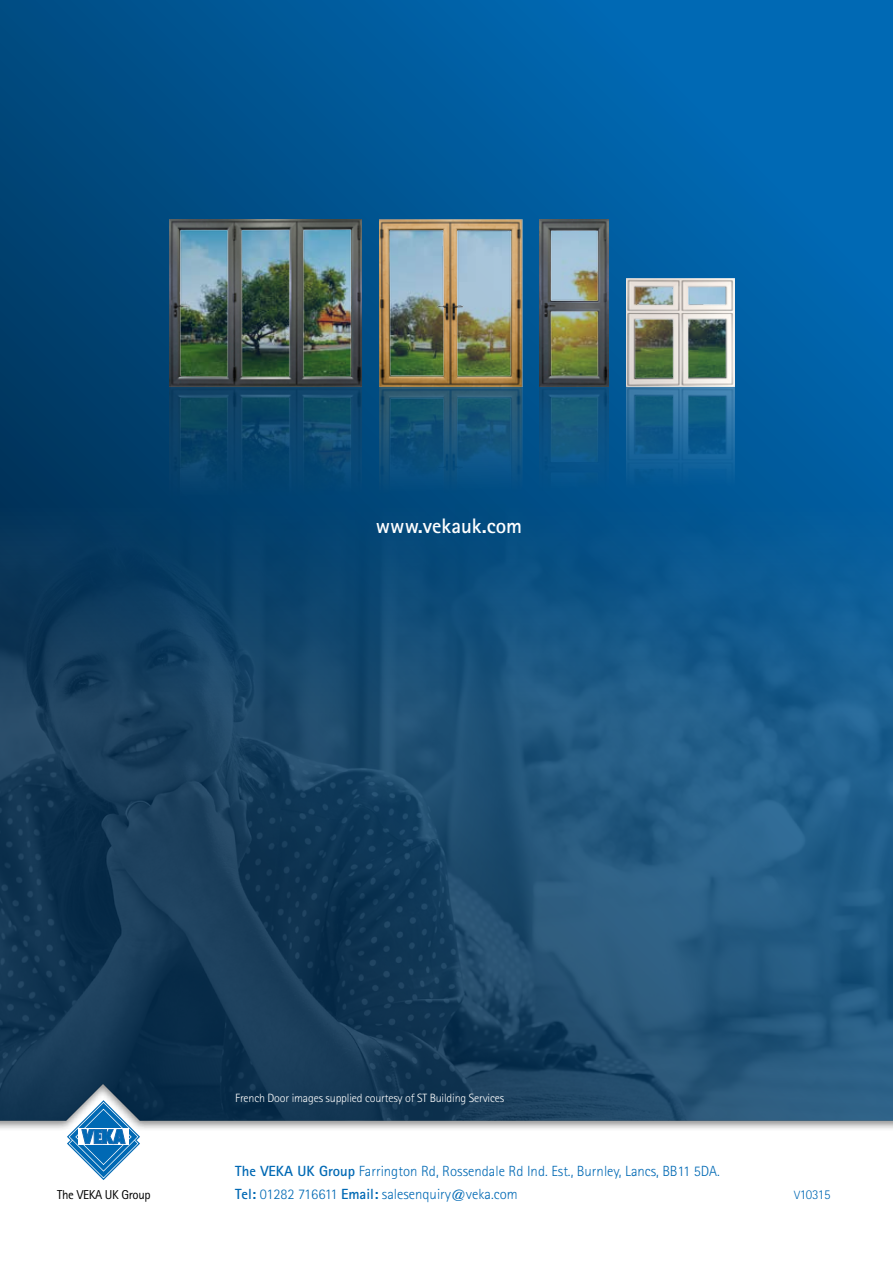
<style>
.page{position:relative;width:893px;height:1263px;background:#fff}
.page>*{position:absolute;margin:0;border:0;box-sizing:border-box;transform-origin:0 0}
.t1{font:700 21px "Rotis Sans Serif Std";color:#fff}
.t2{font:300 14.7px/22.8px "Rotis Sans Serif Std";color:#0069b4}
.t3{font:300 13.5px "Rotis Sans Serif Std";letter-spacing:-.035em;color:#0069b4}
.t4{font:12.9px "Rotis Sans Serif Std";letter-spacing:-.025em;color:#000}
.t5{font:300 12px "Rotis Sans Serif Std";letter-spacing:-.015em;color:#fff}
.s1{font-weight:700}
.s2{font-size:12px}
</style>
<div class="page">
<svg style="left:0;top:0;width:893px;height:450px;background:#005897"></svg>
<img style="left:0;top:450px;width:893px;height:631px">
<img style="left:379px;top:219px;width:143px;height:335px">
<img style="left:626px;top:278px;width:108px;height:217px">
<img style="left:169px;top:219px;width:193px;height:335px">
<img style="left:540px;top:219px;width:68px;height:335px">
<img style="left:383px;top:391px;width:133px;height:159px">
<img style="left:546px;top:389px;width:59px;height:159px">
<img style="left:631px;top:389px;width:99px;height:104px">
<img style="left:174px;top:389px;width:183px;height:159px">
<div style="left:0;top:1081px;width:893px;height:182px;background:#000;opacity:.45"></div>
<svg style="left:67px;top:1100px;width:73px;height:80px"></svg>
<h1 class="t1" style="left:376px;top:513px;width:148px">www.vekauk.com</h1>
<p class="t4" style="left:57px;top:1187px;width:95px">The VEKA UK Group</p>
<p class="t5" style="left:235px;top:1091px;width:270px">French Door images supplied courtesy of ST Building Services</p>
<p class="t2" style="left:235px;top:1159px;width:486px"><span class="s1">The VEKA UK Group</span> Farrington Rd, Rossendale Rd Ind. Est., Burnley, Lancs, BB11 5DA.<br><span class="s1">Tel:</span> 01282 716611 <span class="s1">Email:</span> salesenquiry@veka.com</p>
<p class="t3" style="left:794px;top:1187px;width:38px"><span class="s2">V</span>10315</p>
</div>
